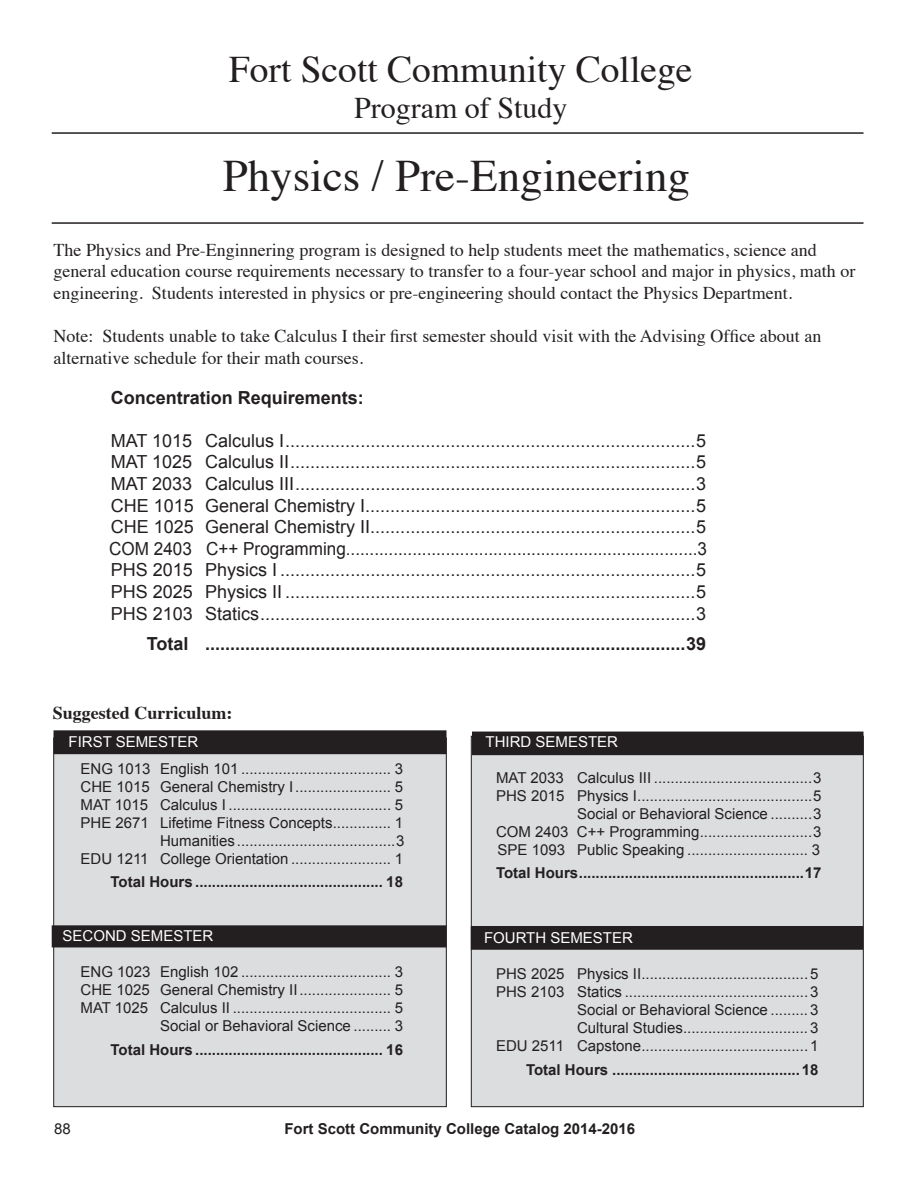
<style>
.page{position:relative;width:918px;height:1188px;background:#fff}
.page>*{position:absolute;margin:0;border:0;box-sizing:border-box;transform-origin:0 0}
.t1{font:45px "Times";color:#231f20}
.t2{font:37.5px "Times";color:#231f20}
.t3{font:30px "Times";color:#231f20}
.t4{font:18px "Arial";color:#231f20}
.t5{font:18px/21.6px "Times";color:#231f20}
.t6{font:700 18px "Arial";color:#231f20}
.t7{font:18px "Arial";color:#231f20;scale:.95 1}
.t8{font:700 18px "Times";color:#231f20}
.tables{font:15px "Arial";color:#231f20}
.tables-2{font:700 15px "Arial";color:#231f20}
.Body_text{font:15px "Arial";color:#231f20}
.tables-3{font:15px "Arial";color:#fff}
.s1{font-style:inherit}
</style>
<div class="page">
<hr style="left:52px;top:132px;width:812px;height:2px;background:#231f20">
<hr style="left:52px;top:222px;width:812px;height:2px;background:#231f20">
<div style="left:54px;top:738px;width:392px;height:369px;background:#dcdddf"></div>
<div style="left:54px;top:731px;width:392px;height:22px;background:#231f20"></div>
<div style="left:54px;top:730px;width:393px;height:24px;border:2px solid #231f20"></div>
<div style="left:52px;top:926px;width:394px;height:21px;background:#231f20"></div>
<div style="left:52px;top:925px;width:395px;height:22px;border:2px solid #231f20"></div>
<div style="left:471px;top:736px;width:392px;height:371px;background:#dcdddf"></div>
<div style="left:473px;top:732px;width:390px;height:22px;background:#231f20"></div>
<div style="left:472px;top:732px;width:392px;height:23px;border:2px solid #231f20"></div>
<div style="left:472px;top:927px;width:390px;height:22px;background:#231f20"></div>
<div style="left:471px;top:926px;width:392px;height:24px;border:2px solid #231f20"></div>
<p class="t2" style="left:229px;top:34px;width:465px">Fort Scott Community College</p>
<p class="t3" style="left:354px;top:80px;width:215px">Program of Study</p>
<p class="t1" style="left:223px;top:134px;width:469px">Physics / Pre-Engineering</p>
<p class="t5" style="left:54px;top:237px;width:803px">The Physics and Pre-Enginnering program is designed to help students meet the mathematics, science and general education course requirements necessary to transfer to a four-year school and major in physics, math or engineering. Students interested in physics or pre-engineering should contact the Physics Department.</p>
<p class="t5" style="left:54px;top:324px;width:769px">Note: Students unable to take Calculus I their first semester should visit with the Advising Office about an alternative schedule for their math courses.</p>
<p class="t6" style="left:111px;top:385px;width:255px">Concentration Requirements:</p>
<p class="t4" style="left:111px;top:429px;width:597px">MAT 1015 Calculus I..................................................................................5</p>
<p class="t4" style="left:111px;top:450px;width:597px">MAT 1025 Calculus II.................................................................................5</p>
<p class="t4" style="left:111px;top:472px;width:597px">MAT 2033 Calculus III................................................................................3</p>
<p class="t4" style="left:111px;top:493px;width:597px">CHE 1015 General Chemistry I..................................................................5</p>
<p class="t4" style="left:111px;top:515px;width:597px">CHE 1025 General Chemistry II.................................................................5</p>
<p class="t7" style="left:109px;top:537px;width:631px">COM 2403 C++ Programming..........................................................................3</p>
<p class="t4" style="left:111px;top:558px;width:597px">PHS 2015 Physics I ...................................................................................5</p>
<p class="t4" style="left:111px;top:580px;width:597px">PHS 2025 Physics II ..................................................................................5</p>
<p class="t4" style="left:111px;top:601px;width:597px">PHS 2103 Statics.......................................................................................3</p>
<p class="t6" style="left:147px;top:632px;width:561px">Total ................................................................................................39</p>
<p class="t8" style="left:53px;top:696px;width:181px">Suggested Curriculum:</p>
<p class="tables-3" style="left:69px;top:732px;width:131px">FIRST SEMESTER</p>
<p class="tables" style="left:81px;top:759px;width:324px">ENG 1013 English 101 .................................... 3</p>
<p class="tables" style="left:81px;top:777px;width:324px">CHE 1015 General Chemistry I....................... 5</p>
<p class="tables" style="left:81px;top:795px;width:324px">MAT 1015 Calculus I ....................................... 5</p>
<p class="tables" style="left:81px;top:813px;width:324px">PHE 2671 Lifetime Fitness Concepts.............. 1</p>
<p class="tables" style="left:160px;top:831px;width:246px">Humanities......................................3</p>
<p class="tables" style="left:81px;top:849px;width:324px">EDU 1211 College Orientation ........................ 1</p>
<p class="tables-2" style="left:111px;top:872px;width:294px">Total Hours ............................................. 18</p>
<p class="tables-3" style="left:63px;top:926px;width:152px">SECOND SEMESTER</p>
<p class="tables" style="left:81px;top:962px;width:324px">ENG 1023 English 102 .................................... 3</p>
<p class="tables" style="left:81px;top:980px;width:324px">CHE 1025 General Chemistry II...................... 5</p>
<p class="tables" style="left:81px;top:998px;width:324px">MAT 1025 Calculus II ...................................... 5</p>
<p class="tables" style="left:160px;top:1016px;width:244px">Social or Behavioral Science ......... 3</p>
<p class="tables-2" style="left:111px;top:1040px;width:294px">Total Hours ............................................. 16</p>
<p class="tables-3" style="left:486px;top:732px;width:134px">THIRD SEMESTER</p>
<p class="tables" style="left:496px;top:768px;width:327px">MAT 2033 Calculus III ......................................3</p>
<p class="tables" style="left:496px;top:786px;width:327px">PHS 2015 Physics I..........................................5</p>
<p class="tables" style="left:577px;top:804px;width:246px">Social or Behavioral Science ..........3</p>
<p class="tables" style="left:496px;top:822px;width:327px">COM 2403 C++ Programming...........................3</p>
<p class="tables" style="left:498px;top:840px;width:324px">SPE 1093 Public Speaking ............................. 3</p>
<p class="tables-2" style="left:496px;top:863px;width:327px">Total Hours......................................................17</p>
<p class="tables-3" style="left:484px;top:928px;width:150px">FOURTH SEMESTER</p>
<p class="tables" style="left:496px;top:964px;width:324px">PHS 2025 Physics II........................................5</p>
<p class="tables" style="left:496px;top:982px;width:324px">PHS 2103 Statics ............................................3</p>
<p class="tables" style="left:577px;top:1000px;width:243px">Social or Behavioral Science .........3</p>
<p class="tables" style="left:577px;top:1018px;width:243px">Cultural Studies..............................3</p>
<p class="Body_text" style="left:496px;top:1036px;width:324px">EDU 2511 Capstone........................................1</p>
<p class="tables-2" style="left:526px;top:1059px;width:294px">Total Hours .............................................18</p>
<p class="tables" style="left:54px;top:1119px;width:18px">88</p>
<p class="tables-2" style="left:284px;top:1119px;width:352px">Fort Scott Community College Catalog <span class="s1">2014-2016</span></p>
</div>
